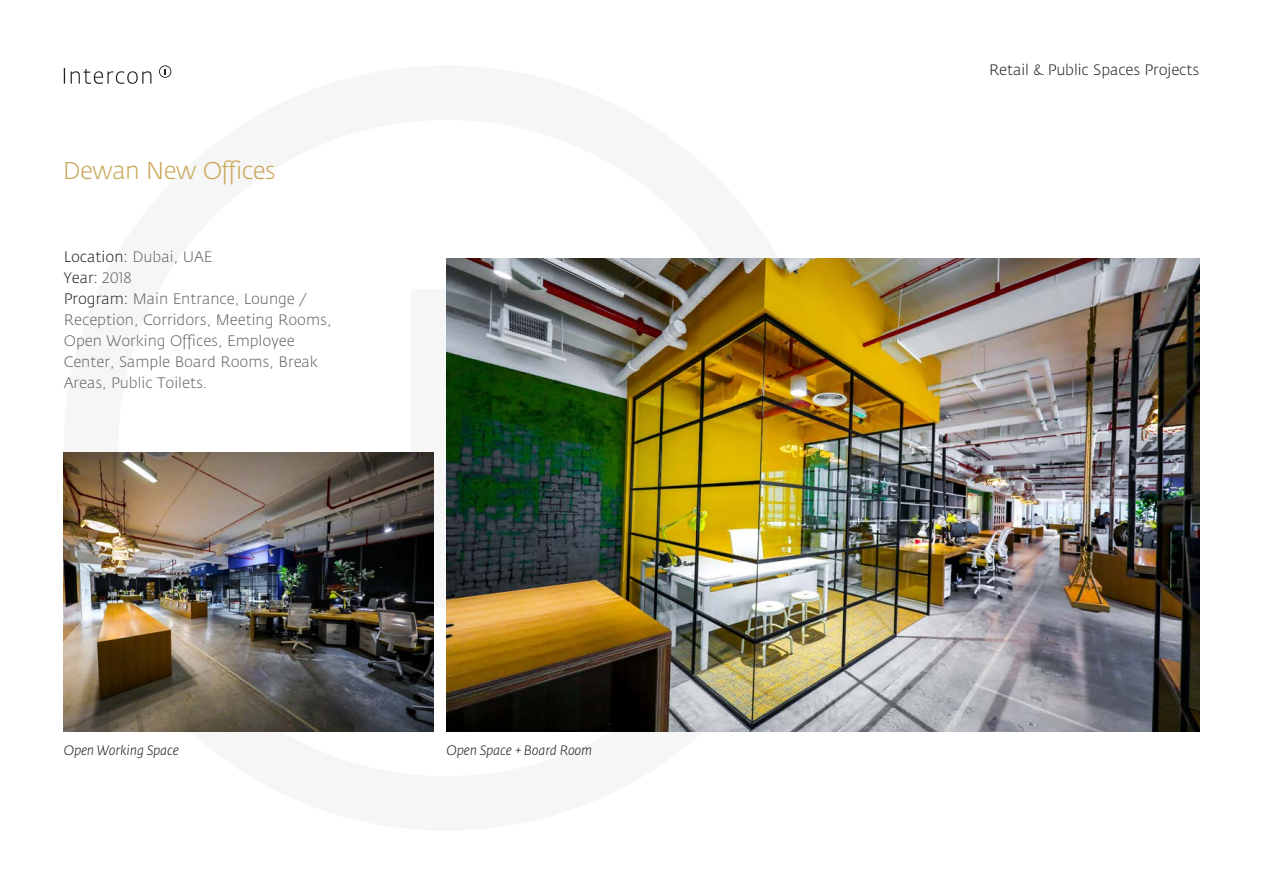
<style>
.page{position:relative;width:1263px;height:893px;background:#fff}
.page>*{position:absolute;margin:0;border:0;box-sizing:border-box;transform-origin:0 0}
.t1{font:300 24px "Fedra Sans";letter-spacing:-.025em;color:#c7a652}
.t2{font:300 15px/21px "Fedra Sans";color:#636366}
.t3{font:300 15px "Fedra Sans";letter-spacing:-.005em;color:#231f20}
.t4{font:italic 300 13.5px "Fedra Sans";letter-spacing:-.01em;color:#231f20}
.s1{color:#636366}
.s2{color:#231f20}
</style>
<div class="page">
<svg style="left:64px;top:68px;width:87px;height:16px"></svg>
<svg style="left:159px;top:65px;width:12px;height:13px"></svg>
<img style="left:446px;top:258px;width:753px;height:474px">
<img style="left:64px;top:453px;width:370px;height:279px">
<p class="t1" style="left:63px;top:158px;width:214px">Dewan New Offices</p>
<p class="t3" style="left:64px;top:249px;width:150px">Location: <span class="s1">Dubai, UAE</span></p>
<p class="t3" style="left:64px;top:270px;width:69px">Year: <span class="s1">2018</span></p>
<p class="t2" style="left:64px;top:288px;width:269px"><span class="s2">Program:</span> Main Entrance, Lounge /<br>Reception, Corridors, Meeting Rooms,<br>Open Working Offices, Employee<br>Center, Sample Board Rooms, Break<br>Areas, Public Toilets.</p>
<p class="t4" style="left:64px;top:743px;width:117px">Open Working Space</p>
<p class="t4" style="left:446px;top:743px;width:147px">Open Space + Board Room</p>
<p class="t3" style="left:989px;top:62px;width:212px">Retail &amp; Public Spaces Projects</p>
</div>
